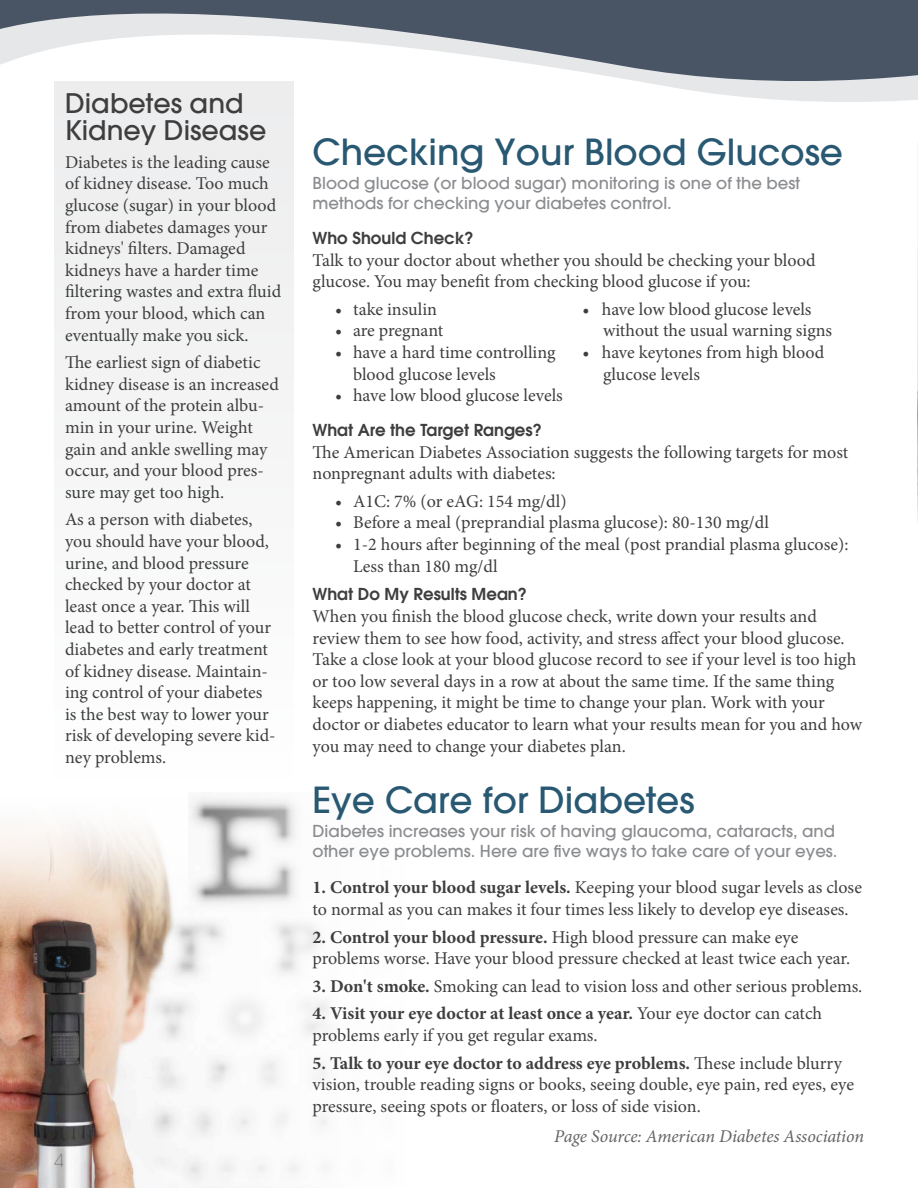
<style>
.page{position:relative;width:918px;height:1188px;background:#fff}
.page>*{position:absolute;margin:0;border:0;box-sizing:border-box;transform-origin:0 0}
.Article_Title{font:500 36px "ITC Avant Garde Gothic";color:#285872}
.Article_Title_-_box{font:500 27px/27px "ITC Avant Garde Gothic";color:#3e3e3f}
.t1{font:18px/21.6px "Minion Pro";color:#3e3e3f}
.Source_Continued{font:italic 18px "Minion Pro";letter-spacing:-.005em;color:#636366}
.t2{font:200 18px "ITC Avant Garde Gothic";color:#636366}
.Subhead_1{font:500 16.5px/19.8px "ITC Avant Garde Gothic";color:#8a8c8f}
.Subhead_2{font:600 16.5px "Avant Garde";color:#3e3e3f}
.s1{font-weight:700}
</style>
<div class="page">
<img style="left:917px;top:244px;width:1px;height:277px">
<img style="left:0;top:797px;width:329px;height:391px">
<svg style="left:0;top:797px;width:188px;height:129px"></svg>
<svg style="left:0;top:0;width:918px;height:181px"></svg>
<div style="left:54px;top:81px;width:240px;height:705px;background:#f5f5f5"></div>
<p class="Article_Title_-_box" style="left:65px;top:90px;width:203px">Diabetes and<br>Kidney Disease</p>
<p class="t1" style="left:65px;top:151px;width:218px">Diabetes is the leading cause of kidney disease. Too much glucose (sugar) in your blood from diabetes damages your kidneys' filters. Damaged kidneys have a harder time filtering wastes and extra fluid from your blood, which can eventually make you sick.</p>
<p class="t1" style="left:65px;top:352px;width:215px">The earliest sign of diabetic kidney disease is an increased amount of the protein albu&shy;min in your urine. Weight gain and ankle swelling may occur, and your blood pres&shy;sure may get too high.</p>
<p class="t1" style="left:65px;top:509px;width:212px">As a person with diabetes, you should have your blood, urine, and blood pressure checked by your doctor at least once a year. This will lead to better control of your diabetes and early treatment of kidney disease. Maintain&shy;ing control of your diabetes is the best way to lower your risk of developing severe kid&shy;ney problems.</p>
<p class="t2" style="left:54px;top:1150px;width:11px">4</p>
<p class="Article_Title" style="left:313px;top:130px;width:532px">Checking Your Blood Glucose</p>
<p class="Subhead_1" style="left:313px;top:174px;width:489px">Blood glucose (or blood sugar) monitoring is one of the best methods for checking your diabetes control.</p>
<p class="Subhead_2" style="left:313px;top:227px;width:163px">Who Should Check?</p>
<p class="t1" style="left:313px;top:249px;width:505px">Talk to your doctor about whether you should be checking your blood glucose. You may benefit from checking blood glucose if you:</p>
<p class="t1" style="left:335px;top:298px;width:104px">• take insulin</p>
<p class="t1" style="left:583px;top:298px;width:230px">• have low blood glucose levels</p>
<p class="t1" style="left:335px;top:320px;width:110px">• are pregnant</p>
<p class="t1" style="left:603px;top:320px;width:231px">without the usual warning signs</p>
<p class="t1" style="left:335px;top:342px;width:222px">• have a hard time controlling</p>
<p class="t1" style="left:583px;top:342px;width:243px">• have keytones from high blood</p>
<p class="t1" style="left:353px;top:363px;width:144px">blood glucose levels</p>
<p class="t1" style="left:603px;top:363px;width:98px">glucose levels</p>
<p class="t1" style="left:335px;top:385px;width:229px">• have low blood glucose levels</p>
<p class="Subhead_2" style="left:313px;top:419px;width:231px">What Are the Target Ranges?</p>
<p class="t1" style="left:313px;top:441px;width:537px">The American Diabetes Association suggests the following targets for most nonpregnant adults with diabetes:</p>
<p class="t1" style="left:335px;top:490px;width:233px">• A1C: 7% (or eAG: 154 mg/dl)</p>
<p class="t1" style="left:335px;top:512px;width:435px">• Before a meal (preprandial plasma glucose): 80-130 mg/dl</p>
<p class="t1" style="left:353px;top:534px;width:497px;text-indent:-18px">• 1-2 hours after beginning of the meal (post prandial plasma glucose):<br>Less than 180 mg/dl</p>
<p class="Subhead_2" style="left:313px;top:584px;width:216px">What Do My Results Mean?</p>
<p class="t1" style="left:313px;top:606px;width:551px">When you finish the blood glucose check, write down your results and review them to see how food, activity, and stress affect your blood glucose.<br>Take a close look at your blood glucose record to see if your level is too high or too low several days in a row at about the same time. If the same thing keeps happening, it might be time to change your plan. Work with your doctor or diabetes educator to learn what your results mean for you and how you may need to change your diabetes plan.</p>
<p class="Article_Title" style="left:313px;top:777px;width:384px">Eye Care for Diabetes</p>
<p class="Subhead_1" style="left:313px;top:821px;width:526px">Diabetes increases your risk of having glaucoma, cataracts, and other eye problems. Here are five ways to take care of your eyes.</p>
<p class="t1" style="left:313px;top:877px;width:551px"><span class="s1">1. Control your blood sugar levels.</span> Keeping your blood sugar levels as close to normal as you can makes it four times less likely to develop eye diseases.</p>
<p class="t1" style="left:313px;top:926px;width:539px"><span class="s1">2. Control your blood pressure.</span> High blood pressure can make eye problems worse. Have your blood pressure checked at least twice each year.</p>
<p class="t1" style="left:313px;top:975px;width:551px"><span class="s1">3. Don't smoke.</span> Smoking can lead to vision loss and other serious problems.</p>
<p class="t1" style="left:313px;top:1003px;width:511px"><span class="s1">4. Visit your eye doctor at least once a year.</span> Your eye doctor can catch problems early if you get regular exams.</p>
<p class="t1" style="left:313px;top:1052px;width:543px"><span class="s1">5. Talk to your eye doctor to address eye problems.</span> These include blurry vision, trouble reading signs or books, seeing double, eye pain, red eyes, eye pressure, seeing spots or floaters, or loss of side vision.</p>
<p class="Source_Continued" style="left:554px;top:1124px;width:311px">Page Source: American Diabetes Association</p>
</div>
